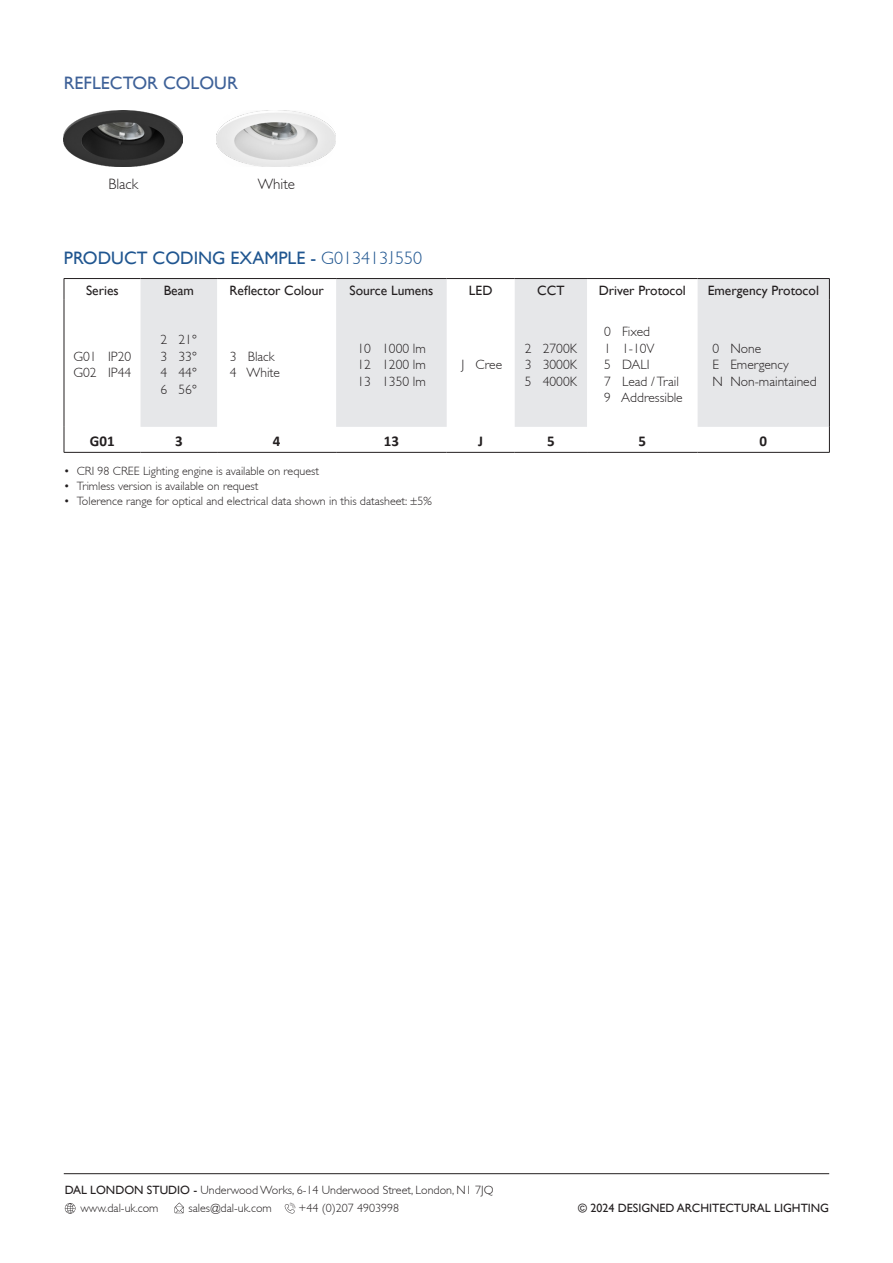
<style>
.page{position:relative;width:893px;height:1263px;background:#fff}
.page>*{position:absolute;margin:0;border:0;box-sizing:border-box;transform-origin:0 0}
.t1{font:18px "Gill Sans";color:#205690}
.t2{font:18px "Gill Sans";color:#3e6198}
.t3{font:700 15px "Calibri";color:#231f20}
.t4{font:300 15px "Gill Sans";color:#231f20}
.t5{font:300 13.5px/16.5px "Gill Sans";color:#231f20}
.t6{font:13.5px "Gill Sans";color:#231f20}
.t7{font:300 12px/18px "Gill Sans";color:#231f20}
.t8{font:12px "Gill Sans";color:#231f20}
.s1{font-weight:300}
.s2{font-weight:300;font-size:14.4px}
.s3{font-weight:400}
</style>
<div class="page">
<svg style="left:65px;top:1203px;width:10px;height:11px"></svg>
<svg style="left:285px;top:1203px;width:10px;height:10px"></svg>
<svg style="left:175px;top:1202px;width:9px;height:11px"></svg>
<hr style="left:64px;top:1173px;width:765px;height:1px;background:#231f20">
<svg style="left:141px;top:279px;width:688px;height:148px;fill:#e6e7e9"></svg>
<svg style="left:64px;top:279px;width:1px;height:21px"></svg>
<svg style="left:829px;top:279px;width:1px;height:21px"></svg>
<hr style="left:64px;top:278px;width:77px;height:1px;background:#231f20">
<hr style="left:141px;top:278px;width:76px;height:1px;background:#231f20">
<hr style="left:217px;top:278px;width:119px;height:1px;background:#231f20">
<hr style="left:336px;top:278px;width:111px;height:1px;background:#231f20">
<hr style="left:447px;top:278px;width:68px;height:1px;background:#231f20">
<hr style="left:515px;top:278px;width:72px;height:1px;background:#231f20">
<hr style="left:587px;top:278px;width:111px;height:1px;background:#231f20">
<hr style="left:698px;top:278px;width:132px;height:1px;background:#231f20">
<hr style="left:64px;top:300px;width:1px;height:127px;background:#231f20">
<hr style="left:829px;top:300px;width:1px;height:127px;background:#231f20">
<svg style="left:64px;top:427px;width:1px;height:25px"></svg>
<svg style="left:829px;top:427px;width:1px;height:25px"></svg>
<hr style="left:64px;top:452px;width:77px;height:1px;background:#231f20">
<hr style="left:141px;top:452px;width:76px;height:1px;background:#231f20">
<hr style="left:217px;top:452px;width:119px;height:1px;background:#231f20">
<hr style="left:336px;top:452px;width:111px;height:1px;background:#231f20">
<hr style="left:447px;top:452px;width:68px;height:1px;background:#231f20">
<hr style="left:515px;top:452px;width:72px;height:1px;background:#231f20">
<hr style="left:587px;top:452px;width:111px;height:1px;background:#231f20">
<hr style="left:698px;top:452px;width:132px;height:1px;background:#231f20">
<img style="left:64px;top:111px;width:119px;height:55px">
<img style="left:217px;top:111px;width:119px;height:55px">
<p class="t2" style="left:64px;top:72px;width:176px">REFLECTOR COLOUR</p>
<p class="t4" style="left:108px;top:175px;width:31px">Black</p>
<p class="t4" style="left:258px;top:175px;width:39px">White</p>
<p class="t1" style="left:64px;top:247px;width:360px">PRODUCT CODING EXAMPLE - <span class="s1">G013413</span><span class="s2">J</span><span class="s1">550</span></p>
<p class="t6" style="left:86px;top:283px;width:34px">Series</p>
<p class="t6" style="left:164px;top:283px;width:32px">Beam</p>
<p class="t6" style="left:229px;top:283px;width:96px">Reflector Colour</p>
<p class="t6" style="left:350px;top:283px;width:85px">Source Lumens</p>
<p class="t6" style="left:469px;top:283px;width:25px">LED</p>
<p class="t6" style="left:537px;top:283px;width:29px">CCT</p>
<p class="t6" style="left:599px;top:283px;width:89px">Driver Protocol</p>
<p class="t6" style="left:708px;top:283px;width:113px">Emergency Protocol</p>
<p class="t5" style="left:74px;top:348px;width:59px">G01 IP20<br>G02 IP44</p>
<p class="t5" style="left:160px;top:332px;width:38px;text-align:justify">2 21° 3 33° 4 44° 6 56°</p>
<p class="t5" style="left:230px;top:348px;width:46px">3 Black</p>
<p class="t5" style="left:230px;top:365px;width:52px">4 White</p>
<p class="t5" style="left:357px;top:340px;width:70px">10 1000 lm</p>
<p class="t5" style="left:357px;top:357px;width:70px">12 1200 lm<br>13 1350 lm</p>
<p class="t5" style="left:462px;top:357px;width:42px">J Cree</p>
<p class="t5" style="left:525px;top:340px;width:54px">2 2700K</p>
<p class="t5" style="left:525px;top:356px;width:54px">3 3000K</p>
<p class="t5" style="left:525px;top:373px;width:54px">5 4000K</p>
<p class="t5" style="left:604px;top:323px;width:48px">0 Fixed</p>
<p class="t5" style="left:604px;top:340px;width:52px">1 1-10V</p>
<p class="t5" style="left:604px;top:356px;width:47px">5 DALI</p>
<p class="t5" style="left:604px;top:373px;width:80px">7 Lead / Trail<br>9 Addressible</p>
<p class="t5" style="left:712px;top:340px;width:50px">0 None</p>
<p class="t5" style="left:712px;top:356px;width:78px">E Emergency</p>
<p class="t5" style="left:712px;top:373px;width:106px">N Non-maintained</p>
<p class="t3" style="left:90px;top:430px;width:26px">G01</p>
<p class="t3" style="left:175px;top:430px;width:9px">3</p>
<p class="t3" style="left:273px;top:430px;width:9px">4</p>
<p class="t3" style="left:384px;top:430px;width:17px">13</p>
<p class="t3" style="left:478px;top:430px;width:6px">J</p>
<p class="t3" style="left:547px;top:430px;width:9px">5</p>
<p class="t3" style="left:638px;top:430px;width:9px">5</p>
<p class="t3" style="left:760px;top:430px;width:9px">0</p>
<p class="t7" style="left:64px;top:462px;width:257px">• CRI 98 CREE Lighting engine is available on request</p>
<p class="t7" style="left:64px;top:477px;width:196px">• Trimless version is available on request</p>
<p class="t7" style="left:64px;top:492px;width:369px">• Tolerence range for optical and electrical data shown in this datasheet: ±5%</p>
<p class="t7" style="left:80px;top:1181px;width:415px;text-indent:-16px"><span class="s3">DAL LONDON STUDIO -</span> Underwood Works, 6-14 Underwood Street, London, N1 7JQ www.dal-uk.com</p>
<p class="t7" style="left:189px;top:1199px;width:85px">sales@dal-uk.com</p>
<p class="t7" style="left:298px;top:1199px;width:102px">+44 (0)207 4903998</p>
<p class="t8" style="left:578px;top:1201px;width:252px">© 2024 DESIGNED ARCHITECTURAL LIGHTING</p>
</div>
